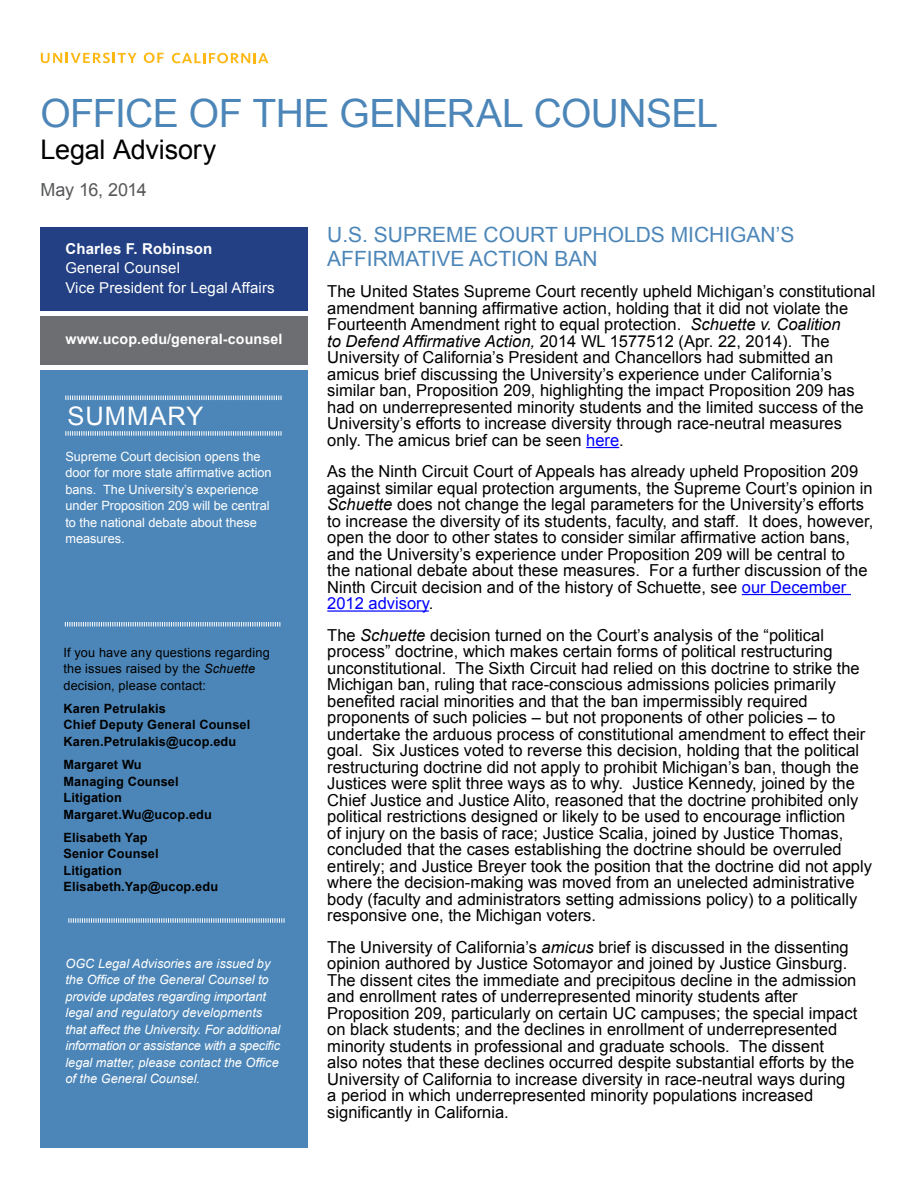
<style>
.page{position:relative;width:918px;height:1188px;background:#fff}
.page>*{position:absolute;margin:0;border:0;box-sizing:border-box;transform-origin:0 0}
.t1{font:39px "Arial";letter-spacing:-.015em;color:#4c86b8}
.t2{font:27px "Arial";letter-spacing:-.005em;color:#000}
.t3{font:25.5px "Arial";color:#fff}
.t4{font:21px/24px "Arial";color:#4c86b8}
.t5{font:18px "Arial";letter-spacing:-.03em;color:#58595b}
.t6{font:16.5px/16.5px "Arial";color:#000}
.t7{font:15px/19.5px "Arial";letter-spacing:.01em;color:#fff}
.t8{font:700 15px "Arial";letter-spacing:.01em;color:#fff}
.t9{font:700 14.25px "Arial";letter-spacing:.01em;color:#fff}
.t10{font:italic 12.75px/16.5px "Arial";color:#fff}
.t11{font:700 12.75px/16.5px "Arial";letter-spacing:.01em;color:#000}
.t12{font:12.75px/16.5px "Arial";letter-spacing:-.005em;color:#fff}
.t13{font:12.75px/16.5px "Arial";letter-spacing:.01em;color:#000}
.s1{font-style:italic}
.s2{color:#00f}
</style>
<div class="page">
<hr style="left:586px;top:447px;width:33px;height:1px;background:#00f">
<hr style="left:742px;top:594px;width:109px;height:1px;background:#00f">
<hr style="left:327px;top:610px;width:102px;height:2px;background:#00f">
<div style="left:40px;top:370px;width:268px;height:778px;background:#4c86b8"></div>
<div style="left:40px;top:227px;width:268px;height:83px;background:#224083"></div>
<div style="left:40px;top:316px;width:268px;height:48px;background:#6d6e71"></div>
<svg style="left:65px;top:396px;width:217px;height:4px"></svg>
<svg style="left:65px;top:431px;width:217px;height:5px"></svg>
<svg style="left:65px;top:622px;width:215px;height:4px"></svg>
<svg style="left:68px;top:918px;width:217px;height:5px"></svg>
<svg style="left:41px;top:53px;width:96px;height:10px"></svg>
<svg style="left:144px;top:53px;width:20px;height:10px"></svg>
<svg style="left:172px;top:53px;width:96px;height:10px"></svg>
<h1 class="t1" style="left:40px;top:88px;width:679px">Office of the General Cou nsel</h1>
<h2 class="t2" style="left:40px;top:132px;width:177px">Legal Advisory</h2>
<p class="t5" style="left:40px;top:178px;width:108px">May 16, 2014</p>
<p class="t8" style="left:65px;top:239px;width:148px">Charles F. Robinson</p>
<p class="t7" style="left:65px;top:258px;width:211px">General Counsel<br>Vice President for Legal Affairs</p>
<p class="t9" style="left:65px;top:330px;width:219px">www.ucop.edu/general-counsel</p>
<h3 class="t3" style="left:68px;top:399px;width:59px">SUMMAR</h3>
<h3 class="t3" style="left:186px;top:399px;width:19px">Y</h3>
<p class="t12" style="left:65px;top:448px;width:208px">Supreme Court decision opens the door for more state affirmative action bans. The University’s experience under Proposition 209 will be central to the national debate about these measures.</p>
<p class="t13" style="left:63px;top:644px;width:208px">If you have any questions regarding the issues raised by the <span class="s1">Schuette </span>decision, please contact:</p>
<p class="t11" style="left:63px;top:701px;width:188px">Karen Petrulakis<br>Chief Deputy General Counsel<br>Karen.Petrulakis@ucop.edu</p>
<p class="t11" style="left:63px;top:757px;width:150px">Margaret Wu<br>Managing Counsel<br>Litigation<br>Margaret.Wu@ucop.edu</p>
<p class="t11" style="left:63px;top:830px;width:156px">Elisabeth Yap<br>Senior Counsel<br>Litigation<br>Elisabeth.Yap@ucop.edu</p>
<p class="t10" style="left:65px;top:955px;width:216px">OGC Legal Advisories are issued by the Office of the General Counsel to provide updates regarding important legal and regulatory developments that affect the University. For additional information or assistance with a specific legal matter, please contact the Office of the General Counsel.</p>
<p class="t4" style="left:327px;top:223px;width:465px">U.S. Supreme cou rt upholds michigan’s affirmative action ban</p>
<p class="t6" style="left:327px;top:283px;width:550px">The United States Supreme Court recently upheld Michigan’s constitutional amendment banning affirmative action, holding that it did not violate the Fourteenth Amendment right to equal protection. <span class="s1">Schuette v. Coalition<br>to Defend Affirmative Action,</span> 2014 WL 1577512 (Apr. 22, 2014). The University of California’s President and Chancellors had submitted an amicus brief discussing the University’s experience under California’s similar ban, Proposition 209, highlighting the impact Proposition 209 has had on underrepresented minority students and the limited success of the University’s efforts to increase diversity through race-neutral measures only. The amicus brief can be seen <span class="s2">here</span>.</p>
<p class="t6" style="left:327px;top:463px;width:548px">As the Ninth Circuit Court of Appeals has already upheld Proposition 209 against similar equal protection arguments, the Supreme Court’s opinion in <span class="s1">Schuette</span> does not change the legal parameters for the University’s efforts to increase the diversity of its students, faculty, and staff. It does, however, open the door to other states to consider similar affirmative action bans, and the University’s experience under Proposition 209 will be central to<br>the national debate about these measures. For a further discussion of the Ninth Circuit decision and of the history of Schuette, see <span class="s2">our December 2012 advisory</span>.</p>
<p class="t6" style="left:327px;top:627px;width:546px">The <span class="s1">Schuette</span> decision turned on the Court’s analysis of the “political process” doctrine, which makes certain forms of political restructuring unconstitutional. The Sixth Circuit had relied on this doctrine to strike the Michigan ban, ruling that race-conscious admissions policies primarily benefited racial minorities and that the ban impermissibly required proponents of such policies – but not proponents of other policies – to undertake the arduous process of constitutional amendment to effect their goal. Six Justices voted to reverse this decision, holding that the political restructuring doctrine did not apply to prohibit Michigan’s ban, though the Justices were split three ways as to why. Justice Kennedy, joined by the Chief Justice and Justice Alito, reasoned that the doctrine prohibited only political restrictions designed or likely to be used to encourage infliction<br>of injury on the basis of race; Justice Scalia, joined by Justice Thomas, concluded that the cases establishing the doctrine should be overruled entirely; and Justice Breyer took the position that the doctrine did not apply where the decision-making was moved from an unelected administrative body (faculty and administrators setting admissions policy) to a politically responsive one, the Michigan voters.</p>
<p class="t6" style="left:327px;top:939px;width:532px">The University of California’s <span class="s1">amicus</span> brief is discussed in the dissenting opinion authored by Justice Sotomayor and joined by Justice Ginsburg.<br>The dissent cites the immediate and precipitous decline in the admission and enrollment rates of underrepresented minority students after Proposition 209, particularly on certain UC campuses; the special impact on black students; and the declines in enrollment of underrepresented minority students in professional and graduate schools. The dissent also notes that these declines occurred despite substantial efforts by the University of California to increase diversity in race-neutral ways during a period in which underrepresented minority populations increased significantly in California.</p>
</div>
